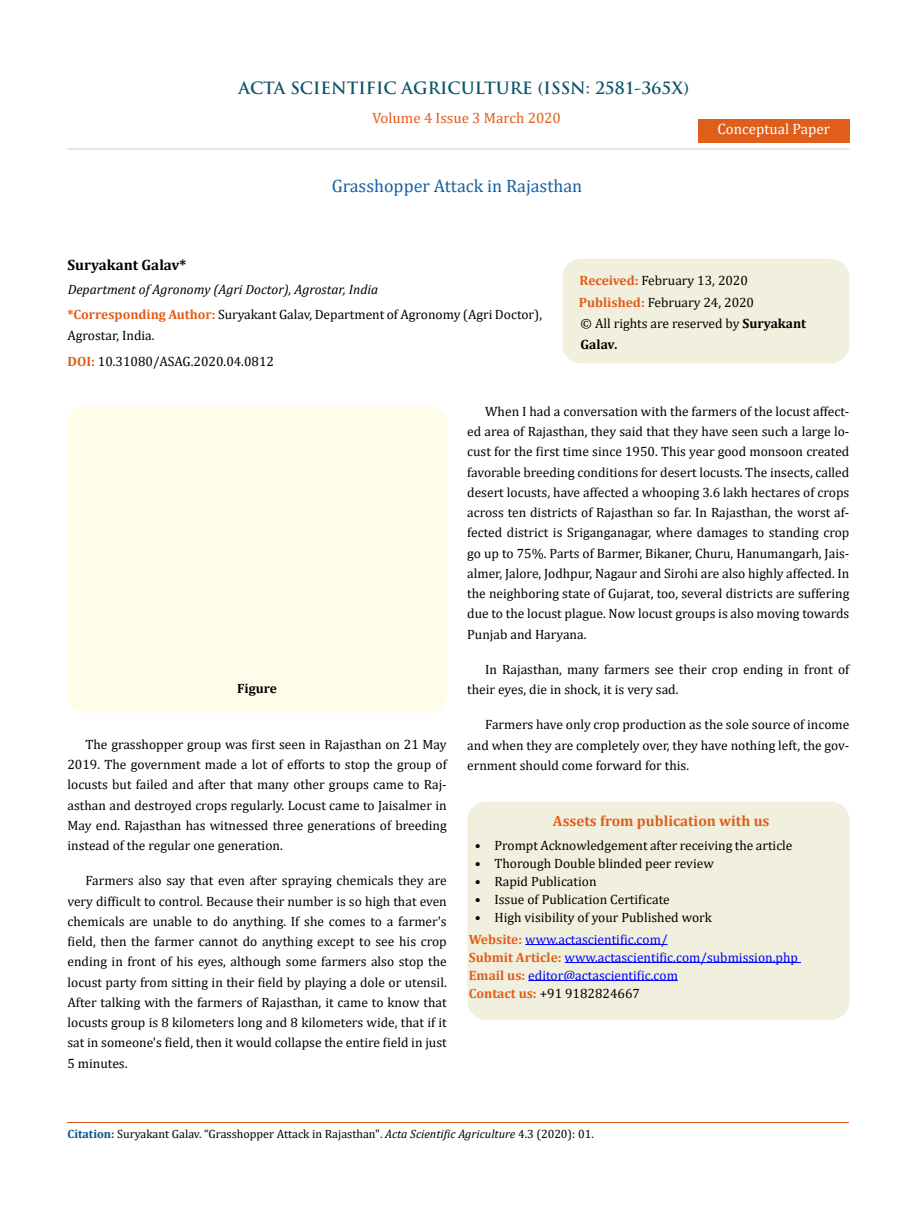
<style>
.page{position:relative;width:917px;height:1224px;background:#fff}
.page>*{position:absolute;margin:0;border:0;box-sizing:border-box;transform-origin:0 0}
.t1{font:18px "Cambria";color:#1560a6}
.t2{font:700 16.5px "Trajan Pro";color:#0e546a}
.t3{font:700 15px "Cambria";color:#e05d1a}
.t4{font:15px "Cambria";color:#e05d1a}
.t5{font:700 15px "Cambria";color:#000}
.t6{font:15px "Cambria";color:#fff}
.t7{font:13.5px/20.2px "Cambria";color:#000;text-align:justify}
.t8{font:13.5px/18px "Cambria";color:#00f}
.t9{font:700 13.5px "Cambria";color:#000}
.t10{font:12px "Cambria";color:#000}
.s1{font-style:italic}
.s2{font-weight:700;color:#e05d1a}
.s3{font-weight:700}
.s4{font-weight:700;font-style:italic}
.s5{color:#000}
.s6{font-weight:700;color:#035089}
</style>
<div class="page">
<div style="left:698px;top:119px;width:151px;height:23px;background:#e05d1a"></div>
<div style="left:563px;top:259px;width:285px;height:104px;background:#f1f0de;border-radius:18px"></div>
<div style="left:562px;top:259px;width:287px;height:104px;border:2px solid #f1f0de;border-radius:18px"></div>
<div style="left:68px;top:405px;width:379px;height:308px;background:#fffde9;border-radius:18px"></div>
<div style="left:468px;top:802px;width:380px;height:217px;background:#f1f0de;border-radius:18px"></div>
<div style="left:467px;top:802px;width:382px;height:218px;border:2px solid #f1f0de;border-radius:18px"></div>
<hr style="left:525px;top:944px;width:142px;height:1px;background:#00f">
<hr style="left:564px;top:962px;width:237px;height:1px;background:#00f">
<hr style="left:528px;top:980px;width:150px;height:1px;background:#00f">
<hr style="left:67px;top:148px;width:782px;height:2px;background:#e0dfcd">
<hr style="left:67px;top:1122px;width:782px;height:1px;background:#e05d1a">
<p class="t2" style="left:238px;top:77px;width:452px">ACTA SCIENTIFIC AGRICULTURE (ISSN: 2581-365X)</p>
<p class="t4" style="left:372px;top:109px;width:190px">Volume 4 Issue 3 March 2020</p>
<h1 class="t1" style="left:332px;top:175px;width:252px">Grasshopper Attack in Rajasthan</h1>
<p class="t6" style="left:717px;top:120px;width:114px">Conceptual Paper</p>
<p class="t5" style="left:68px;top:255px;width:120px">Suryakant Galav*</p>
<p class="t7" style="left:67px;top:277px;width:476px;line-height:24.8px"><span class="s1">Department of Agronomy (Agri Doctor), Agrostar, India<br></span><span class="s2">*Corresponding Author:</span> Suryakant Galav, Department of Agronomy (Agri Doctor),</p>
<p class="t7" style="left:67px;top:325px;width:89px">Agrostar, India.</p>
<p class="t7" style="left:67px;top:352px;width:208px"><span class="s2">DOI:</span> 10.31080/ASAG.2020.04.0812</p>
<p class="t7" style="left:578px;top:270px;width:229px;line-height:21.5px;text-align:left"><span class="s2">Received:</span> February 13, 2020<br><span class="s2">Published:</span> February 24, 2020<br>© All rights are reserved by <span class="s3">Suryakant<br>Galav</span><span class="s4">.</span></p>
<p class="t9" style="left:237px;top:679px;width:41px">Figure</p>
<p class="t7" style="left:67px;top:734px;width:381px;text-indent:18px">The grasshopper group was first seen in Rajasthan on 21 May 2019. The government made a lot of efforts to stop the group of locusts but failed and after that many other groups came to Raj&shy;asthan and destroyed crops regularly. Locust came to Jaisalmer in May end. Rajasthan has witnessed three generations of breeding instead of the regular one generation.</p>
<p class="t7" style="left:67px;top:871px;width:381px;text-indent:18px">Farmers also say that even after spraying chemicals they are very difficult to control. Because their number is so high that even chemicals are unable to do anything. If she comes to a farmer's field, then the farmer cannot do anything except to see his crop ending in front of his eyes, although some farmers also stop the locust party from sitting in their field by playing a dole or utensil.<br>After talking with the farmers of Rajasthan, it came to know that locusts group is 8 kilometers long and 8 kilometers wide, that if it sat in someone's field, then it would collapse the entire field in just 5 minutes.</p>
<p class="t7" style="left:467px;top:401px;width:384px;text-indent:18px">When I had a conversation with the farmers of the locust affect&shy;ed area of Rajasthan, they said that they have seen such a large lo&shy;cust for the first time since 1950. This year good monsoon created favorable breeding conditions for desert locusts. The insects, called desert locusts, have affected a whooping 3.6 lakh hectares of crops across ten districts of Rajasthan so far. In Rajasthan, the worst af&shy;fected district is Sriganganagar, where damages to standing crop go up to 75%. Parts of Barmer, Bikaner, Churu, Hanumangarh, Jais&shy;almer, Jalore, Jodhpur, Nagaur and Sirohi are also highly affected. In the neighboring state of Gujarat, too, several districts are suffering due to the locust plague. Now locust groups is also moving towards Punjab and Haryana.</p>
<p class="t7" style="left:467px;top:659px;width:383px;text-indent:18px">In Rajasthan, many farmers see their crop ending in front of their eyes, die in shock, it is very sad.</p>
<p class="t7" style="left:467px;top:715px;width:384px;text-indent:18px">Farmers have only crop production as the sole source of income and when they are completely over, they have nothing left, the gov&shy;ernment should come forward for this.</p>
<p class="t3" style="left:553px;top:810px;width:218px">Assets from publication with us</p>
<p class="t7" style="left:475px;top:835px;width:319px">• Prompt Acknowledgement after receiving the article</p>
<p class="t7" style="left:475px;top:853px;width:240px">• Thorough Double blinded peer review</p>
<p class="t7" style="left:475px;top:871px;width:123px">• Rapid Publication</p>
<p class="t7" style="left:475px;top:889px;width:196px">• Issue of Publication Certificate</p>
<p class="t7" style="left:475px;top:907px;width:238px">• High visibility of your Published work</p>
<p class="t8" style="left:469px;top:930px;width:330px"><span class="s2">Website:</span> www.actascientific.com/<br><span class="s2">Submit Article:</span> www.actascientific.com/submission.php <span class="s2">Email us:</span> editor@actascientific.com<br><span class="s2">Contact us:</span> <span class="s5">+91 9182824667</span></p>
<p class="t10" style="left:67px;top:1127px;width:528px"><span class="s6">Citation:</span> Suryakant Galav. “Grasshopper Attack in Rajasthan". <span class="s1">Acta Scientific Agriculture</span> 4.3 (2020): 01.</p>
</div>
